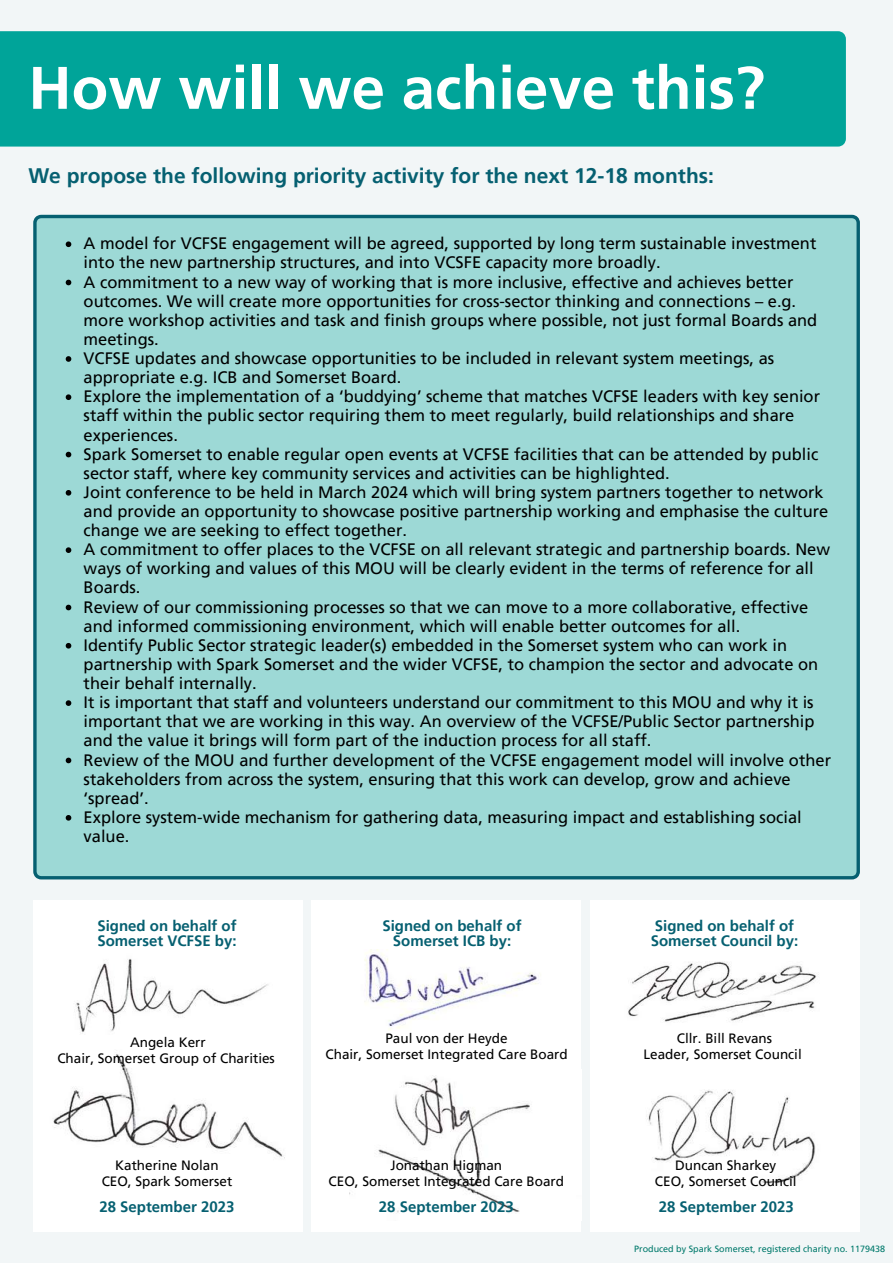
<style>
.page{position:relative;width:893px;height:1264px;background:#fff}
.page>*{position:absolute;margin:0;border:0;box-sizing:border-box;transform-origin:0 0}
.t1{font:700 60px "Frutiger LT Pro";color:#fff}
.t2{font:700 21px "Frutiger LT Pro";color:#066071}
.t3{font:16.5px/19px "Frutiger LT Pro";color:#000}
.t4{font:700 15px/14.5px "Frutiger LT Pro";color:#066071}
.t5{font:13.5px/15.8px "Frutiger LT Pro";color:#000;text-align:center}
.t6{font:9px "Frutiger LT Pro";color:#017a6c}
</style>
<div class="page">
<div style="left:0;top:0;width:892px;height:1262px;background:#f2f6f7"></div>
<div style="left:0;top:31px;width:845px;height:116px;background:#00a499"></div>
<div style="left:33px;top:215px;width:826px;height:664px;background:#9dd9d6"></div>
<div style="left:311px;top:900px;width:270px;height:331px;background:#fff"></div>
<div style="left:33px;top:900px;width:269px;height:331px;background:#fff"></div>
<div style="left:589px;top:900px;width:270px;height:331px;background:#fff"></div>
<img style="left:75px;top:959px;width:194px;height:74px">
<img style="left:53px;top:1054px;width:232px;height:105px">
<img style="left:364px;top:949px;width:173px;height:81px">
<img style="left:378px;top:1075px;width:152px;height:138px">
<img style="left:628px;top:961px;width:189px;height:61px">
<img style="left:648px;top:1090px;width:168px;height:97px">
<svg style="left:66px;top:241px;width:5px;height:6px"></svg>
<svg style="left:66px;top:280px;width:5px;height:5px"></svg>
<svg style="left:66px;top:356px;width:5px;height:6px"></svg>
<svg style="left:66px;top:394px;width:5px;height:6px"></svg>
<svg style="left:66px;top:452px;width:5px;height:5px"></svg>
<svg style="left:66px;top:490px;width:5px;height:5px"></svg>
<svg style="left:66px;top:547px;width:5px;height:6px"></svg>
<svg style="left:66px;top:604px;width:5px;height:6px"></svg>
<svg style="left:66px;top:643px;width:5px;height:5px"></svg>
<svg style="left:66px;top:700px;width:5px;height:6px"></svg>
<svg style="left:66px;top:757px;width:5px;height:6px"></svg>
<svg style="left:66px;top:815px;width:5px;height:5px"></svg>
<h1 class="t1" style="left:28px;top:51px;width:738px">How will we achieve this?</h1>
<p class="t2" style="left:28px;top:163px;width:687px">We propose the following priority activity for the next 12-18 months:</p>
<p class="t3" style="left:84px;top:234px;width:749px">A model for VCFSE engagement will be agreed, supported by long term sustainable investment into the new partnership structures, and into VCSFE capacity more broadly.<br>A commitment to a new way of working that is more inclusive, effective and achieves better outcomes. We will create more opportunities for cross-sector thinking and connections – e.g. more workshop activities and task and finish groups where possible, not just formal Boards and meetings.<br>VCFSE updates and showcase opportunities to be included in relevant system meetings, as appropriate e.g. ICB and Somerset Board.<br>Explore the implementation of a ‘buddying’ scheme that matches VCFSE leaders with key senior staff within the public sector requiring them to meet regularly, build relationships and share experiences.<br>Spark Somerset to enable regular open events at VCFSE facilities that can be attended by public sector staff, where key community services and activities can be highlighted.<br>Joint conference to be held in March 2024 which will bring system partners together to network and provide an opportunity to showcase positive partnership working and emphasise the culture change we are seeking to effect together.<br>A commitment to offer places to the VCFSE on all relevant strategic and partnership boards. New ways of working and values of this MOU will be clearly evident in the terms of reference for all Boards.<br>Review of our commissioning processes so that we can move to a more collaborative, effective and informed commissioning environment, which will enable better outcomes for all.<br>Identify Public Sector strategic leader(s) embedded in the Somerset system who can work in partnership with Spark Somerset and the wider VCFSE, to champion the sector and advocate on their behalf internally.<br>It is important that staff and volunteers understand our commitment to this MOU and why it is important that we are working in this way. An overview of the VCFSE/Public Sector partnership and the value it brings will form part of the induction process for all staff.<br>Review of the MOU and further development of the VCFSE engagement model will involve other stakeholders from across the system, ensuring that this work can develop, grow and achieve ‘spread’.<br>Explore system-wide mechanism for gathering data, measuring impact and establishing social value.</p>
<p class="t4" style="left:97px;top:918px;width:141px">Signed on behalf of<br>Somerset VCFSE by:</p>
<p class="t4" style="left:382px;top:918px;width:141px;text-align:center">Signed on behalf of<br>Somerset ICB by:</p>
<p class="t4" style="left:650px;top:918px;width:149px">Signed on behalf of<br>Somerset Council by:</p>
<p class="t5" style="left:57px;top:1034px;width:219px">Angela Kerr<br>Chair, Somerset Group of Charities</p>
<p class="t5" style="left:325px;top:1030px;width:244px">Paul von der Heyde<br>Chair, Somerset Integrated Care Board</p>
<p class="t5" style="left:643px;top:1030px;width:160px">Cllr. Bill Revans<br>Leader, Somerset Council</p>
<p class="t5" style="left:102px;top:1157px;width:132px">Katherine Nolan<br>CEO, Spark Somerset</p>
<p class="t5" style="left:328px;top:1157px;width:237px">Jonathan Higman<br>CEO, Somerset Integrated Care Board</p>
<p class="t5" style="left:655px;top:1157px;width:143px">Duncan Sharkey<br>CEO, Somerset Council</p>
<p class="t4" style="left:99px;top:1199px;width:136px">28 September 2023</p>
<p class="t4" style="left:379px;top:1199px;width:136px">28 September 2023</p>
<p class="t4" style="left:658px;top:1199px;width:136px">28 September 2023</p>
<p class="t6" style="left:634px;top:1243px;width:252px">Produced by Spark Somerset, registered charity no. 1179438</p>
</div>
